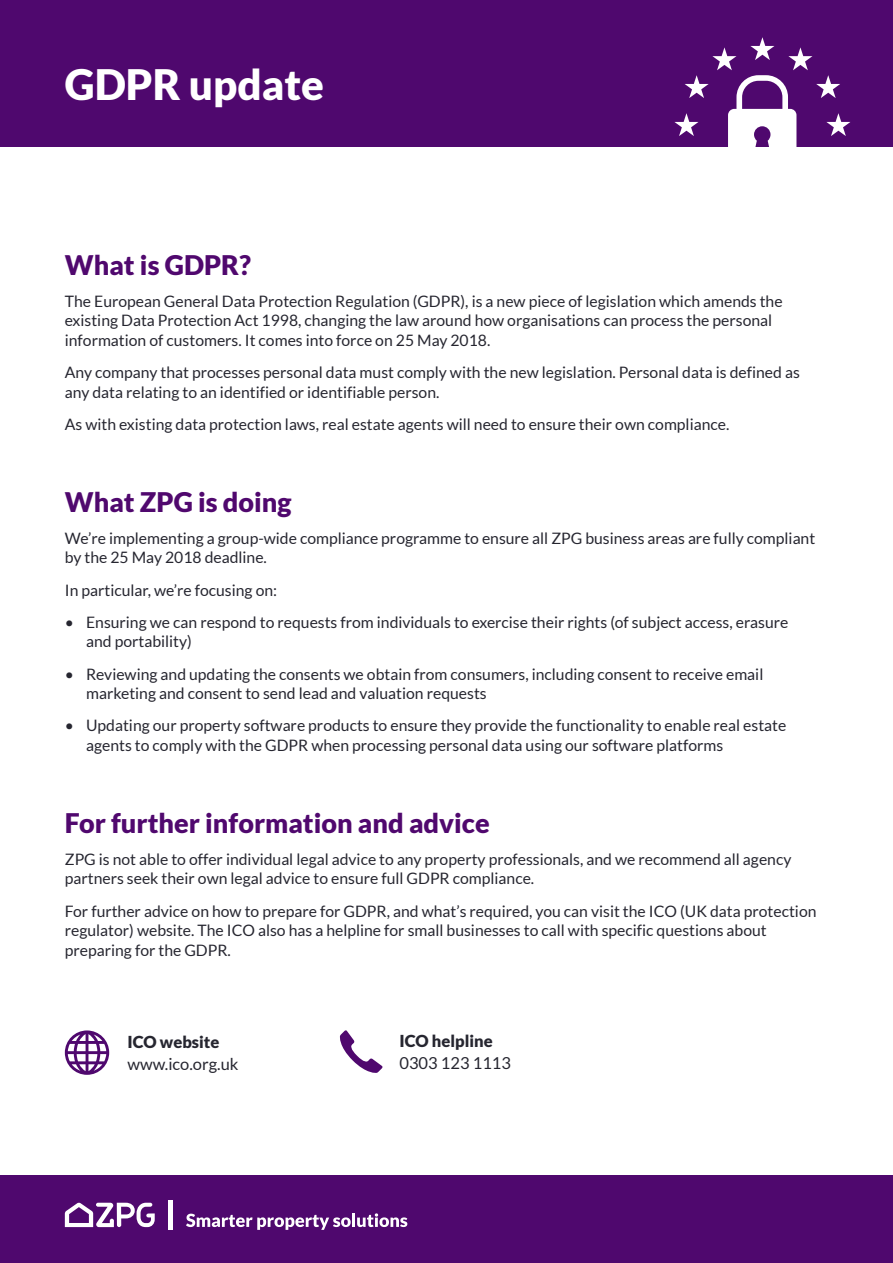
<style>
.page{position:relative;width:893px;height:1263px;background:#fff}
.page>*{position:absolute;margin:0;border:0;box-sizing:border-box;transform-origin:0 0}
.t1{font:900 42px "Lato";color:#fff}
.t2{font:900 27px "Lato";color:#50086e}
.t3{font:16.5px "Lato";color:#262630}
.t4{font:900 16.5px "Lato";color:#262630}
.t5{font:15.75px/19.5px "Lato";color:#262630}
</style>
<div class="page">
<svg style="left:339px;top:1030px;width:44px;height:43px"></svg>
<svg style="left:65px;top:1030px;width:44px;height:45px"></svg>
<div style="left:0;top:0;width:893px;height:147px;background:#4f086e"></div>
<div style="left:0;top:1176px;width:893px;height:87px;background:#4f086e"></div>
<svg style="left:65px;top:1202px;width:90px;height:25px"></svg>
<svg style="left:186px;top:1214px;width:165px;height:16px"></svg>
<hr style="left:352px;top:1213px;width:3px;height:14px;background:#fff">
<svg style="left:357px;top:1213px;width:50px;height:14px"></svg>
<div style="left:168px;top:1200px;width:5px;height:30px;background:#fff"></div>
<svg style="left:674px;top:37px;width:176px;height:110px"></svg>
<p class="t1" style="left:65px;top:60px;width:261px">GDPR update</p>
<p class="t2" style="left:65px;top:249px;width:188px">What is GDPR?</p>
<p class="t5" style="left:65px;top:291px;width:719px">The European General Data Protection Regulation (GDPR), is a new piece of legislation which amends the existing Data Protection Act 1998, changing the law around how organisations can process the personal information of customers. It comes into force on 25 May 2018.</p>
<p class="t5" style="left:65px;top:362px;width:736px">Any company that processes personal data must comply with the new legislation. Personal data is defined as any data relating to an identified or identifiable person.</p>
<p class="t5" style="left:65px;top:414px;width:666px">As with existing data protection laws, real estate agents will need to ensure their own compliance.</p>
<p class="t2" style="left:65px;top:486px;width:228px">What ZPG is doing</p>
<p class="t5" style="left:65px;top:528px;width:752px">We’re implementing a group-wide compliance programme to ensure all ZPG business areas are fully compliant by the 25 May 2018 deadline.</p>
<p class="t5" style="left:65px;top:580px;width:214px">In particular, we’re focusing on:</p>
<p class="t5" style="left:86px;top:612px;width:704px;text-indent:-21px">• Ensuring we can respond to requests from individuals to exercise their rights (of subject access, erasure and portability)</p>
<p class="t5" style="left:86px;top:664px;width:679px;text-indent:-21px">• Reviewing and updating the consents we obtain from consumers, including consent to receive email marketing and consent to send lead and valuation requests</p>
<p class="t5" style="left:86px;top:716px;width:702px;text-indent:-21px">• Updating our property software products to ensure they provide the functionality to enable real estate agents to comply with the GDPR when processing personal data using our software platforms</p>
<p class="t2" style="left:65px;top:807px;width:426px">For further information and advice</p>
<p class="t5" style="left:65px;top:849px;width:728px">ZPG is not able to offer individual legal advice to any property professionals, and we recommend all agency partners seek their own legal advice to ensure full GDPR compliance.</p>
<p class="t5" style="left:65px;top:901px;width:753px">For further advice on how to prepare for GDPR, and what’s required, you can visit the ICO (UK data protection regulator) website. The ICO also has a helpline for small businesses to call with specific questions about preparing for the GDPR.</p>
<p class="t4" style="left:127px;top:1032px;width:94px">ICO website</p>
<p class="t3" style="left:127px;top:1055px;width:113px">www.ico.org.uk</p>
<p class="t4" style="left:399px;top:1031px;width:95px">ICO helpline</p>
<p class="t3" style="left:399px;top:1054px;width:113px">0303 123 1113</p>
</div>
